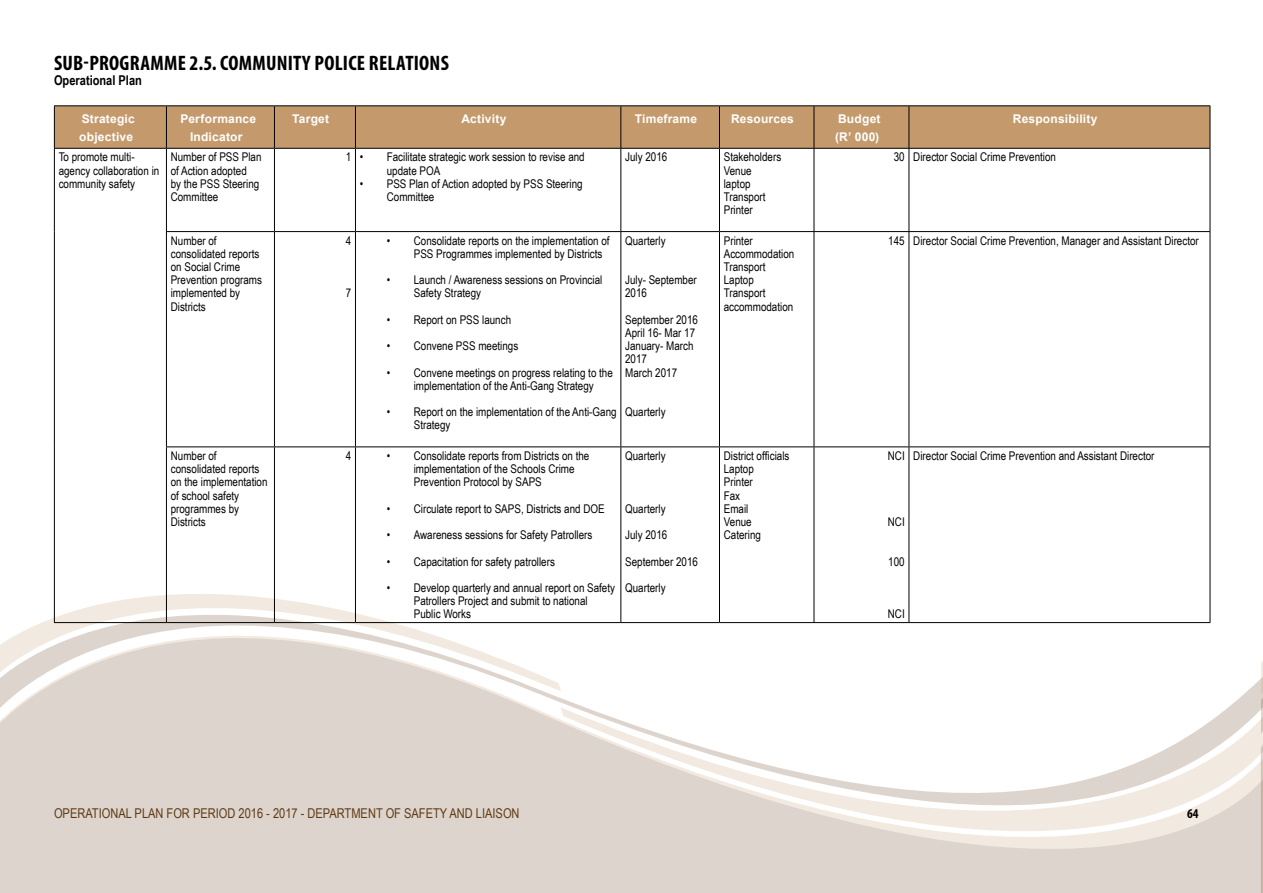
<style>
.page{position:relative;width:1263px;height:893px;background:#fff}
.page>*{position:absolute;margin:0;border:0;box-sizing:border-box;transform-origin:0 0}
.t1{font:700 condensed 21px "Myriad Pro";letter-spacing:.01em;color:#000}
.t2{font:13.5px "Arial Narrow";color:#603913}
.t3{font:700 13.5px "Arial Narrow";color:#000}
.t4{font:700 condensed 13.5px "Myriad Pro";color:#000}
.t5{font:12px/13.2px "Arial Narrow";color:#000}
.t6{font:700 12px/18px "Arial";letter-spacing:.02em;color:#fff}
</style>
<div class="page">
<div style="left:0;top:877px;width:560px;height:16px;background:#ddd5cd"></div>
<svg style="left:0;top:574px;width:1261px;height:303px;fill:#ddd5cd"></svg>
<svg style="left:0;top:574px;width:561px;height:121px"></svg>
<svg style="left:560px;top:707px;width:701px;height:186px"></svg>
<svg style="left:1261px;top:661px;width:2px;height:232px"></svg>
<div style="left:55px;top:106px;width:1155px;height:42px;background:#c49a6c"></div>
<hr style="left:166px;top:231px;width:108px;height:1px;background:#000">
<hr style="left:274px;top:231px;width:81px;height:1px;background:#000">
<hr style="left:355px;top:231px;width:266px;height:1px;background:#000">
<hr style="left:621px;top:231px;width:98px;height:1px;background:#000">
<hr style="left:719px;top:231px;width:95px;height:1px;background:#000">
<hr style="left:814px;top:231px;width:95px;height:1px;background:#000">
<hr style="left:909px;top:231px;width:301px;height:1px;background:#000">
<hr style="left:166px;top:446px;width:108px;height:1px;background:#000">
<hr style="left:274px;top:446px;width:81px;height:1px;background:#000">
<hr style="left:355px;top:446px;width:266px;height:1px;background:#000">
<hr style="left:621px;top:446px;width:98px;height:1px;background:#000">
<hr style="left:719px;top:446px;width:95px;height:1px;background:#000">
<hr style="left:814px;top:446px;width:95px;height:1px;background:#000">
<hr style="left:909px;top:446px;width:301px;height:1px;background:#000">
<hr style="left:54px;top:622px;width:112px;height:1px;background:#000">
<hr style="left:166px;top:622px;width:108px;height:1px;background:#000">
<hr style="left:274px;top:622px;width:81px;height:1px;background:#000">
<hr style="left:355px;top:622px;width:266px;height:1px;background:#000">
<hr style="left:621px;top:622px;width:98px;height:1px;background:#000">
<hr style="left:719px;top:622px;width:95px;height:1px;background:#000">
<hr style="left:814px;top:622px;width:95px;height:1px;background:#000">
<hr style="left:909px;top:622px;width:301px;height:1px;background:#000">
<hr style="left:166px;top:106px;width:1px;height:42px;background:#000">
<hr style="left:274px;top:106px;width:1px;height:42px;background:#000">
<hr style="left:355px;top:106px;width:1px;height:42px;background:#000">
<hr style="left:620px;top:106px;width:1px;height:42px;background:#000">
<hr style="left:719px;top:106px;width:1px;height:42px;background:#000">
<hr style="left:814px;top:106px;width:1px;height:42px;background:#000">
<hr style="left:908px;top:106px;width:1px;height:42px;background:#000">
<hr style="left:166px;top:149px;width:1px;height:82px;background:#000">
<hr style="left:274px;top:149px;width:1px;height:82px;background:#000">
<hr style="left:355px;top:149px;width:1px;height:82px;background:#000">
<hr style="left:620px;top:149px;width:1px;height:82px;background:#000">
<hr style="left:719px;top:149px;width:1px;height:82px;background:#000">
<hr style="left:814px;top:149px;width:1px;height:82px;background:#000">
<hr style="left:908px;top:149px;width:1px;height:82px;background:#000">
<hr style="left:166px;top:232px;width:1px;height:214px;background:#000">
<hr style="left:274px;top:232px;width:1px;height:214px;background:#000">
<hr style="left:355px;top:232px;width:1px;height:214px;background:#000">
<hr style="left:620px;top:232px;width:1px;height:214px;background:#000">
<hr style="left:719px;top:232px;width:1px;height:214px;background:#000">
<hr style="left:814px;top:232px;width:1px;height:214px;background:#000">
<hr style="left:908px;top:232px;width:1px;height:214px;background:#000">
<hr style="left:166px;top:447px;width:1px;height:175px;background:#000">
<hr style="left:274px;top:447px;width:1px;height:175px;background:#000">
<hr style="left:355px;top:447px;width:1px;height:175px;background:#000">
<hr style="left:620px;top:447px;width:1px;height:175px;background:#000">
<hr style="left:719px;top:447px;width:1px;height:175px;background:#000">
<hr style="left:814px;top:447px;width:1px;height:175px;background:#000">
<hr style="left:908px;top:447px;width:1px;height:175px;background:#000">
<hr style="left:54px;top:149px;width:1px;height:83px;background:#000">
<hr style="left:1210px;top:149px;width:1px;height:82px;background:#000">
<hr style="left:54px;top:232px;width:1px;height:215px;background:#000">
<hr style="left:1210px;top:232px;width:1px;height:214px;background:#000">
<hr style="left:54px;top:447px;width:1px;height:175px;background:#000">
<hr style="left:1210px;top:447px;width:1px;height:175px;background:#000">
<hr style="left:54px;top:105px;width:112px;height:1px;background:#000">
<hr style="left:54px;top:106px;width:1px;height:42px;background:#000">
<hr style="left:166px;top:105px;width:108px;height:1px;background:#000">
<hr style="left:274px;top:105px;width:81px;height:1px;background:#000">
<hr style="left:355px;top:105px;width:266px;height:1px;background:#000">
<hr style="left:621px;top:105px;width:98px;height:1px;background:#000">
<hr style="left:719px;top:105px;width:95px;height:1px;background:#000">
<hr style="left:814px;top:105px;width:95px;height:1px;background:#000">
<hr style="left:909px;top:105px;width:301px;height:1px;background:#000">
<hr style="left:1210px;top:106px;width:1px;height:42px;background:#000">
<hr style="left:54px;top:148px;width:112px;height:1px;background:#000">
<hr style="left:166px;top:148px;width:108px;height:1px;background:#000">
<hr style="left:274px;top:148px;width:81px;height:1px;background:#000">
<hr style="left:355px;top:148px;width:266px;height:1px;background:#000">
<hr style="left:621px;top:148px;width:98px;height:1px;background:#000">
<hr style="left:719px;top:148px;width:95px;height:1px;background:#000">
<hr style="left:814px;top:148px;width:95px;height:1px;background:#000">
<hr style="left:909px;top:148px;width:301px;height:1px;background:#000">
<h1 class="t1" style="left:54px;top:50px;width:396px">SUB-PROGRAMME 2.5. COMMUNITY POLICE RELATIONS</h1>
<p class="t3" style="left:54px;top:70px;width:89px">Operational Plan</p>
<p class="t6" style="left:79px;top:110px;width:57px">Strategic objective</p>
<p class="t6" style="left:180px;top:110px;width:77px;text-align:center">Performance<br>Indicator</p>
<p class="t6" style="left:292px;top:110px;width:38px">Target</p>
<p class="t6" style="left:461px;top:110px;width:47px">Activity</p>
<p class="t6" style="left:635px;top:110px;width:64px">Timeframe</p>
<p class="t6" style="left:731px;top:110px;width:64px">Resources</p>
<p class="t6" style="left:835px;top:110px;width:47px">Budget (R’ 000)</p>
<p class="t6" style="left:1013px;top:110px;width:86px">Responsibility</p>
<p class="t5" style="left:59px;top:150px;width:102px">To promote multi&shy;agency collaboration in community safety</p>
<p class="t5" style="left:171px;top:150px;width:92px">Number of PSS Plan of Action adopted<br>by the PSS Steering<br>Committee</p>
<p class="t5" style="left:346px;top:150px;width:19px">1 •</p>
<p class="t5" style="left:387px;top:150px;width:199px">Facilitate strategic work session to revise and update POA</p>
<p class="t5" style="left:625px;top:150px;width:44px">July 2016</p>
<p class="t5" style="left:724px;top:150px;width:59px">Stakeholders<br>Venue laptop<br>Transport<br>Printer</p>
<p class="t5" style="left:894px;top:150px;width:164px">30 Director Social Crime Prevention</p>
<p class="t5" style="left:387px;top:176px;width:197px;text-indent:-27px">• PSS Plan of Action adopted by PSS Steering<br>Committee</p>
<p class="t5" style="left:171px;top:233px;width:93px">Number of consolidated reports on Social Crime<br>Prevention programs implemented by<br>Districts</p>
<p class="t5" style="left:346px;top:233px;width:7px">4</p>
<p class="t5" style="left:346px;top:286px;width:7px">7</p>
<p class="t5" style="left:414px;top:233px;width:197px;text-indent:-27px">• Consolidate reports on the implementation of<br>PSS Programmes implemented by Districts</p>
<p class="t5" style="left:414px;top:273px;width:190px;text-indent:-27px">• Launch / Awareness sessions on Provincial<br>Safety Strategy</p>
<p class="t5" style="left:387px;top:313px;width:126px">• Report on PSS launch</p>
<p class="t5" style="left:387px;top:339px;width:133px">• Convene PSS meetings</p>
<p class="t5" style="left:414px;top:365px;width:201px;text-indent:-27px">• Convene meetings on progress relating to the implementation of the Anti-Gang Strategy</p>
<p class="t5" style="left:414px;top:405px;width:204px;text-indent:-27px">• Report on the implementation of the Anti-Gang<br>Strategy</p>
<p class="t5" style="left:171px;top:449px;width:98px">Number of consolidated reports on the implementation of school safety programmes by<br>Districts</p>
<p class="t5" style="left:346px;top:449px;width:7px">4</p>
<p class="t5" style="left:414px;top:449px;width:177px;text-indent:-27px">• Consolidate reports from Districts on the implementation of the Schools Crime<br>Prevention Protocol by SAPS</p>
<p class="t5" style="left:387px;top:501px;width:219px">• Circulate report to SAPS, Districts and DOE</p>
<p class="t5" style="left:387px;top:528px;width:207px">• Awareness sessions for Safety Patrollers</p>
<p class="t5" style="left:387px;top:554px;width:170px">• Capacitation for safety patrollers</p>
<p class="t5" style="left:414px;top:581px;width:203px;text-indent:-27px">• Develop quarterly and annual report on Safety<br>Patrollers Project and submit to national<br>Public Works</p>
<p class="t5" style="left:625px;top:233px;width:42px">Quarterly</p>
<p class="t5" style="left:625px;top:273px;width:73px">July- September<br>2016</p>
<p class="t5" style="left:625px;top:313px;width:74px">September 2016<br>April 16- Mar 17<br>January- March<br>2017<br>March 2017</p>
<p class="t5" style="left:625px;top:405px;width:42px">Quarterly</p>
<p class="t5" style="left:625px;top:449px;width:42px">Quarterly</p>
<p class="t5" style="left:625px;top:501px;width:42px">Quarterly</p>
<p class="t5" style="left:625px;top:528px;width:44px">July 2016</p>
<p class="t5" style="left:625px;top:554px;width:74px">September 2016</p>
<p class="t5" style="left:625px;top:581px;width:42px">Quarterly</p>
<p class="t5" style="left:724px;top:233px;width:72px">Printer<br>Accommodation<br>Transport<br>Laptop<br>Transport accommodation</p>
<p class="t5" style="left:888px;top:233px;width:312px">145 Director Social Crime Prevention, Manager and Assistant Director</p>
<p class="t5" style="left:724px;top:449px;width:67px">District officials<br>Laptop<br>Printer<br>Fax<br>Email<br>Venue<br>Catering</p>
<p class="t5" style="left:888px;top:449px;width:18px">NCI</p>
<p class="t5" style="left:888px;top:515px;width:18px">NCI</p>
<p class="t5" style="left:888px;top:554px;width:18px">100</p>
<p class="t5" style="left:913px;top:449px;width:243px">Director Social Crime Prevention and Assistant Director</p>
<p class="t5" style="left:888px;top:607px;width:18px">NCI</p>
<p class="t2" style="left:54px;top:803px;width:467px">OPERATIONAL PLAN FOR PERIOD 2016 - 2017 - DEPARTMENT OF SAFETY AND LIAISON</p>
<p class="t4" style="left:1187px;top:805px;width:13px">64</p>
</div>
